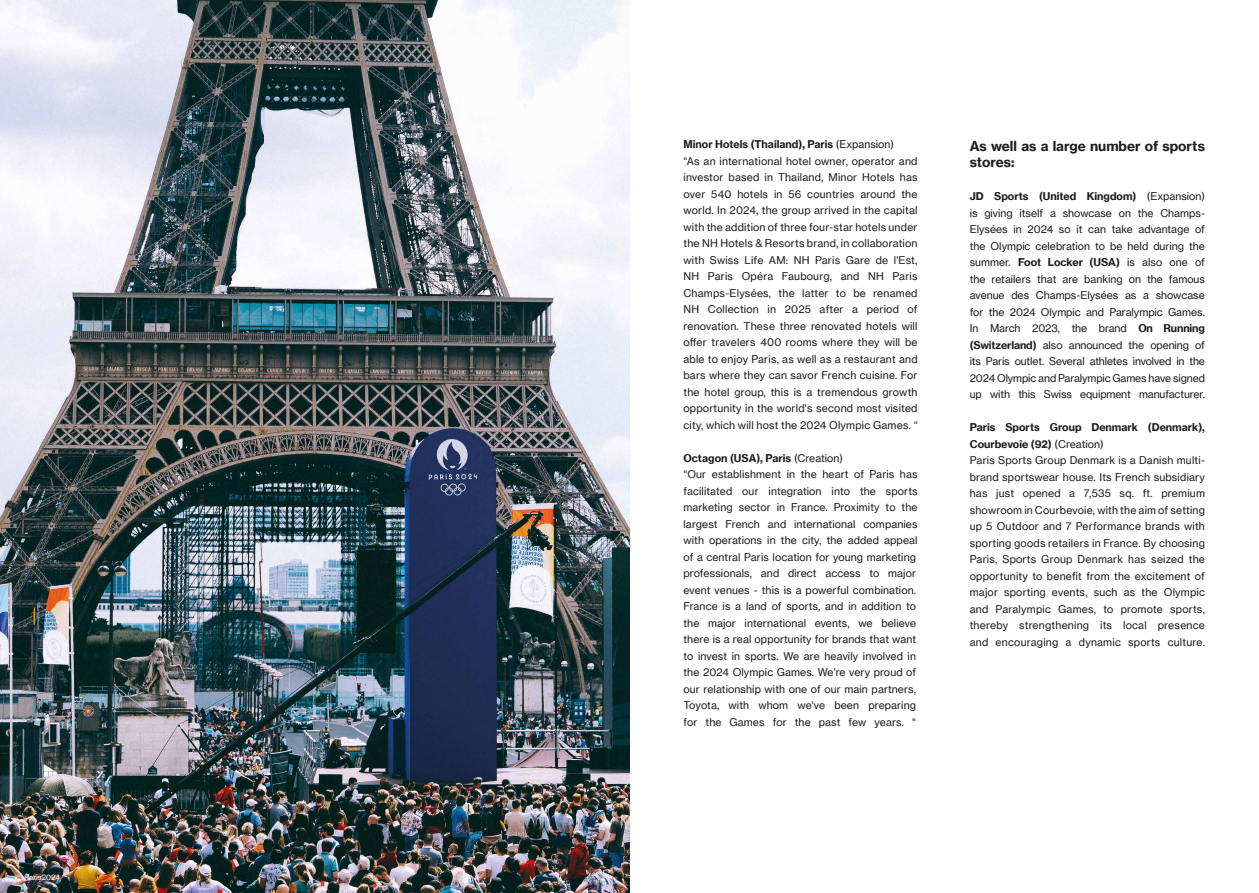
<style>
.page{position:relative;width:1259px;height:893px;background:#fff}
.page>*{position:absolute;margin:0;border:0;box-sizing:border-box;transform-origin:0 0}
.t1{font:13.5px/16.5px "N Haas Grotesk TX Pro 75 Bd";color:#1d1d1b}
.t2{font:10.5px/16.5px "N Haas Grotesk TX Pro 55 Rg";letter-spacing:.01em;color:#1d1d1b;text-align:justify}
.t3{font:10.5px/16.5px "N Haas Grotesk TX Pro 75 Bd";color:#1d1d1b}
.t4{font:7.5px "N Haas Grotesk TX Pro 55 Rg";color:#fff}
.s1{font-family:"N Haas Grotesk TX Pro 55 Rg"}
.s2{font-family:"N Haas Grotesk TX Pro 75 Bd"}
</style>
<div class="page">
<img style="left:0;top:0;width:629px;height:893px">
<p class="t4" style="left:16px;top:873px;width:46px">© Paris2024</p>
<p class="t3" style="left:683px;top:136px;width:212px">Minor Hotels (Thailand), Paris <span class="s1">(Expansion)</span></p>
<p class="t2" style="left:683px;top:153px;width:236px">“As an international hotel owner, operator and investor based in Thailand, Minor Hotels has over 540 hotels in 56 countries around the world. In 2024, the group arrived in the capital with the addition of three four-star hotels under the NH Hotels &amp; Resorts brand, in collaboration with Swiss Life AM: NH Paris Gare de l'Est, NH Paris Opéra Faubourg, and NH Paris Champs-Elysées, the latter to be renamed NH Collection in 2025 after a period of renovation. These three renovated hotels will offer travelers 400 rooms where they will be able to enjoy Paris, as well as a restaurant and bars where they can savor French cuisine. For the hotel group, this is a tremendous growth opportunity in the world's second most visited city, which will host the 2024 Olympic Games. “</p>
<p class="t3" style="left:683px;top:450px;width:161px">Octagon (USA), Paris <span class="s1">(Creation)</span></p>
<p class="t2" style="left:683px;top:466px;width:236px;text-align:left">“Our establishment in the heart of Paris has facilitated our integration into the sports marketing sector in France. Proximity to the largest French and international companies with operations in the city, the added appeal of a central Paris location for young marketing professionals, and direct access to major event venues - this is a powerful combination.<br>France is a land of sports, and in addition to the major international events, we believe there is a real opportunity for brands that want to invest in sports. We are heavily involved in the 2024 Olympic Games. We're very proud of our relationship with one of our main partners, Toyota, with whom we've been preparing for the Games for the past few years. “</p>
<p class="t1" style="left:969px;top:138px;width:237px">As well as a large number of sports stores:</p>
<p class="t3" style="left:969px;top:188px;width:237px">JD Sports (United Kingdom) <span class="s1">(Expansion)</span></p>
<p class="t2" style="left:969px;top:205px;width:237px">is giving itself a showcase on the Champs-Elysées in 2024 so it can take advantage of the Olympic celebration to be held during the summer. <span class="s2">Foot Locker (USA)</span> is also one of the retailers that are banking on the famous avenue des Champs-Elysées as a showcase for the 2024 Olympic and Paralympic Games.<br>In March 2023, the brand <span class="s2">On Running (Switzerland)</span> also announced the opening of its Paris outlet. Several athletes involved in the 2024 Olympic and Paralympic Games have signed up with this Swiss equipment manufacturer.</p>
<p class="t3" style="left:969px;top:419px;width:237px">Paris Sports Group Denmark (Denmark),<br>Courbevoie (92) <span class="s1">(Creation)</span></p>
<p class="t2" style="left:969px;top:452px;width:237px">Paris Sports Group Denmark is a Danish multi&shy;brand sportswear house. Its French subsidiary has just opened a 7,535 sq. ft. premium showroom in Courbevoie, with the aim of setting up 5 Outdoor and 7 Performance brands with sporting goods retailers in France. By choosing Paris, Sports Group Denmark has seized the opportunity to benefit from the excitement of major sporting events, such as the Olympic and Paralympic Games, to promote sports, thereby strengthening its local presence and encouraging a dynamic sports culture.</p>
</div>
